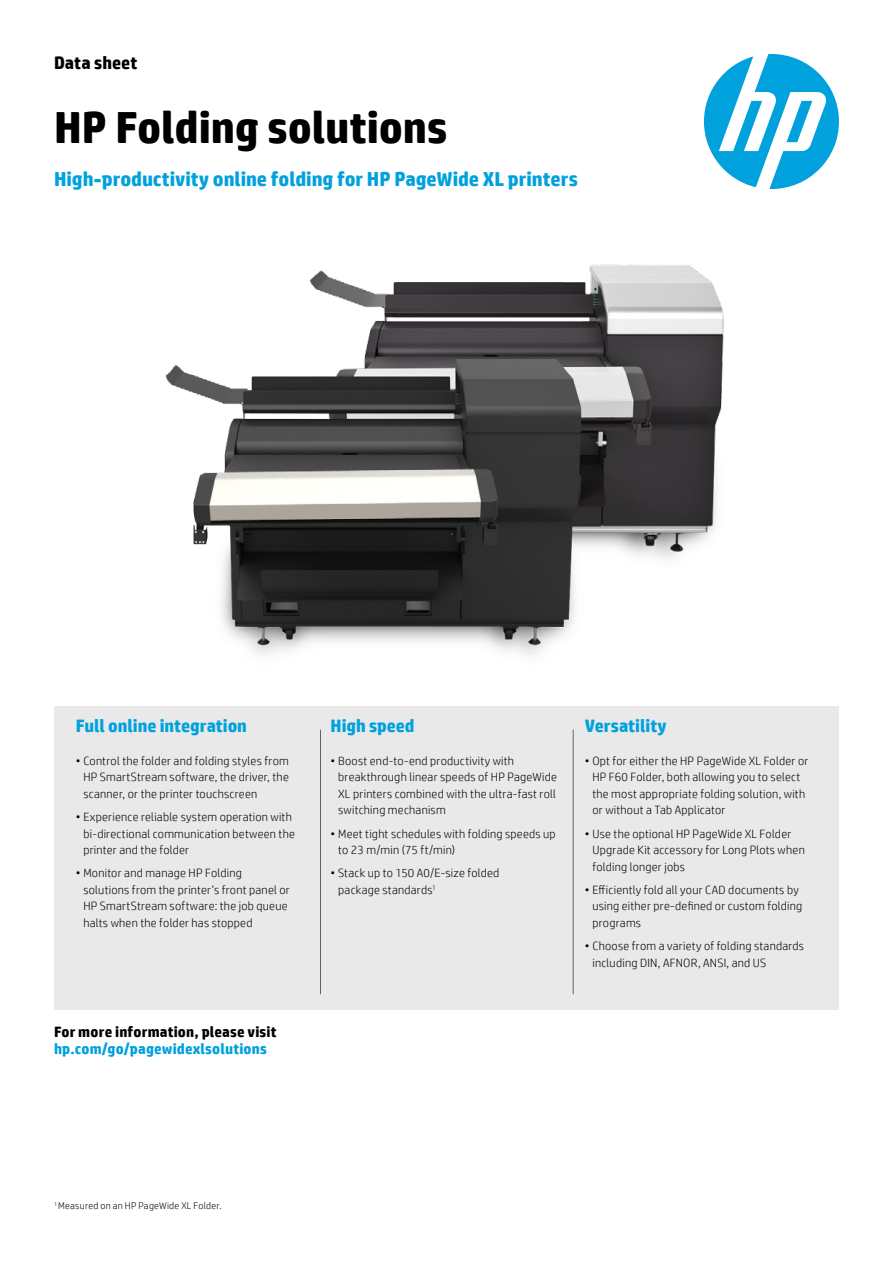
<style>
.page{position:relative;width:893px;height:1263px;background:#fff}
.page>*{position:absolute;margin:0;border:0;box-sizing:border-box;transform-origin:0 0}
.t1{font:700 45px "HP Simplified";letter-spacing:-.005em;color:#000}
.t2{font:700 20.25px "HP Simplified";color:#00a1dd}
.t3{font:700 18px "HP Simplified";color:#00a1dd}
.t4{font:700 18px "HP Simplified";color:#000}
.t5{font:700 15px "HP Simplified";letter-spacing:.01em;color:#000}
.t6{font:700 15px "HP Simplified";letter-spacing:.01em;color:#00a1dd}
.t7{font:300 12px/16.5px "HP Simplified";letter-spacing:.02em;color:#000}
.t8{font:300 9.75px "HP Simplified";letter-spacing:.025em;color:#000}
</style>
<div class="page">
<svg style="left:704px;top:54px;width:135px;height:135px"></svg>
<img style="left:165px;top:264px;width:559px;height:391px">
<div style="left:54px;top:706px;width:785px;height:304px;background:#e6e7e8"></div>
<hr style="left:320px;top:730px;width:1px;height:264px;background:#5e6468">
<hr style="left:573px;top:730px;width:1px;height:264px;background:#5e6468">
<h3 class="t4" style="left:54px;top:51px;width:85px">Data sheet</h3>
<h1 class="t1" style="left:54px;top:98px;width:395px">HP Folding solutions</h1>
<h2 class="t2" style="left:54px;top:166px;width:525px">High-productivity online folding for HP PageWide XL printers</h2>
<h3 class="t3" style="left:76px;top:714px;width:173px">Full online integration</h3>
<p class="t7" style="left:83px;top:752px;width:207px;text-align:justify;text-indent:-8px">• Control the folder and folding styles from HP SmartStream software, the driver, the scanner, or the printer touchscreen</p>
<p class="t7" style="left:83px;top:808px;width:213px;text-indent:-8px">• Experience reliable system operation with bi-directional communication between the printer and the folder</p>
<p class="t7" style="left:83px;top:864px;width:208px;text-indent:-8px">• Monitor and manage HP Folding solutions from the printer’s front panel or HP SmartStream software: the job queue halts when the folder has stopped</p>
<p class="t5" style="left:54px;top:1022px;width:224px">For more information, please visit</p>
<p class="t6" style="left:54px;top:1038px;width:214px">hp.com/go/pagewidexlsolutions</p>
<h3 class="t3" style="left:331px;top:714px;width:85px">High speed</h3>
<p class="t7" style="left:338px;top:752px;width:220px;text-indent:-8px">• Boost end-to-end productivity with breakthrough linear speeds of HP PageWide XL printers combined with the ultra-fast roll switching mechanism</p>
<p class="t7" style="left:338px;top:825px;width:219px;text-indent:-8px">• Meet tight schedules with folding speeds up to 23 m/min (75 ft/min)</p>
<p class="t7" style="left:338px;top:864px;width:163px;text-indent:-8px">• Stack up to 150 A0/E-size folded package standards<sup>1</sup></p>
<h3 class="t3" style="left:585px;top:714px;width:83px">Versatility</h3>
<p class="t7" style="left:592px;top:752px;width:218px;text-indent:-8px">• Opt for either the HP PageWide XL Folder or HP F60 Folder, both allowing you to select the most appropriate folding solution, with or without a Tab Applicator</p>
<p class="t7" style="left:592px;top:825px;width:214px;text-indent:-8px">• Use the optional HP PageWide XL Folder<br>Upgrade Kit accessory for Long Plots when folding longer jobs</p>
<p class="t7" style="left:592px;top:881px;width:211px;text-indent:-8px">• Efficiently fold all your CAD documents by using either pre-defined or custom folding programs</p>
<p class="t7" style="left:592px;top:937px;width:213px;text-indent:-8px">• Choose from a variety of folding standards including DIN, AFNOR, ANSI, and US</p>
<p class="t8" style="left:54px;top:1199px;width:169px"><sup>1</sup> Measured on an HP PageWide XL Folder.</p>
</div>
